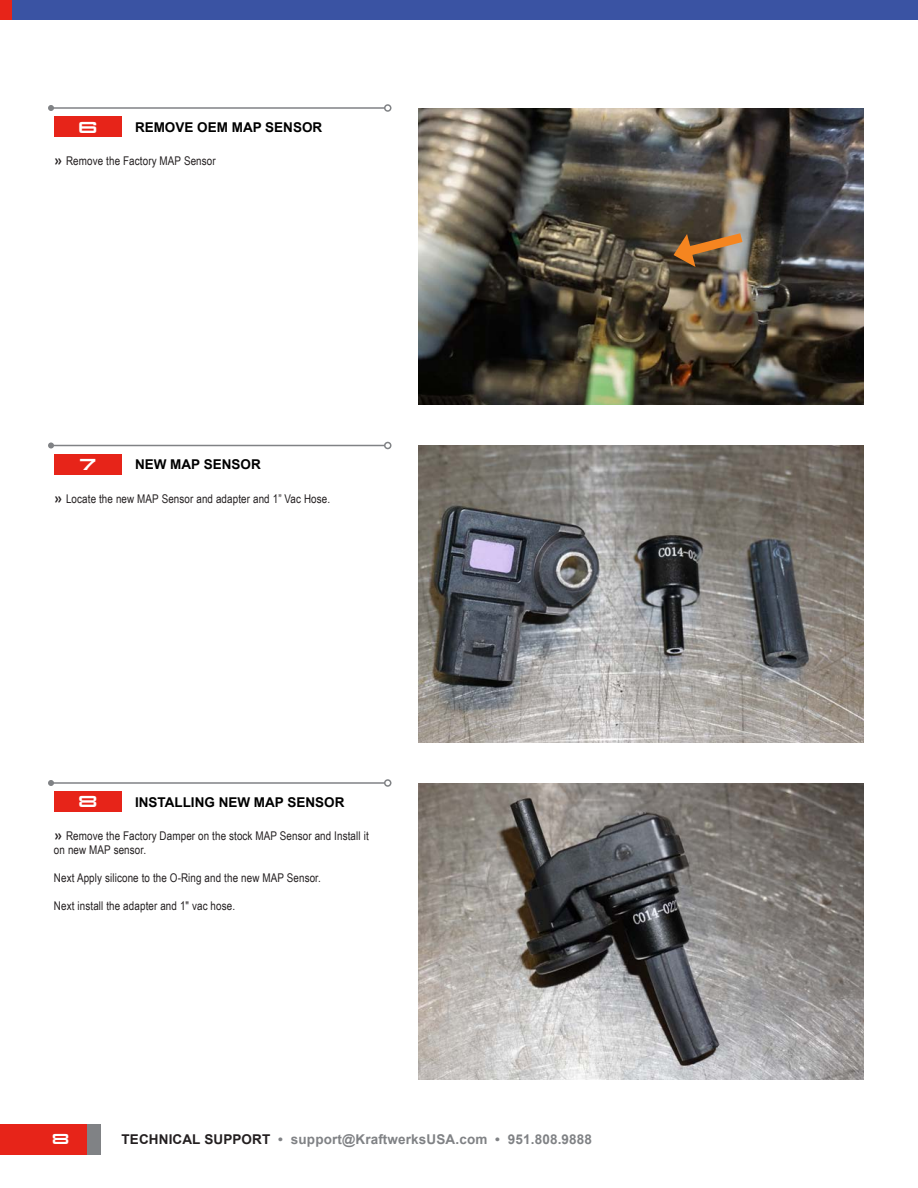
<style>
.page{position:relative;width:918px;height:1188px;background:#fff}
.page>*{position:absolute;margin:0;border:0;box-sizing:border-box;transform-origin:0 0}
.t1{font:16.5px "Aggie URWT Norm";color:#fff}
.t2{font:15px "Aggie URWT Norm";color:#fff}
.t3{font:700 13.5px "Arial";letter-spacing:.01em;color:#808285}
.t4{font:700 13.5px "Arial";color:#000}
.t5{font:12px/14px "Arial Narrow";letter-spacing:.01em;color:#231f20}
.s1{font-family:"Arial Rounded MT Bold";font-size:13.95px}
.s2{color:#231f20}
</style>
<div class="page">
<div style="left:0;top:0;width:12px;height:20px;background:#e72419"></div>
<div style="left:12px;top:0;width:906px;height:20px;background:#3a53a3"></div>
<div style="left:0;top:1124px;width:88px;height:30px;background:#e72419"></div>
<div style="left:88px;top:1124px;width:13px;height:30px;background:#808285"></div>
<img style="left:418px;top:446px;width:446px;height:296px">
<img style="left:418px;top:783px;width:446px;height:297px">
<img style="left:418px;top:108px;width:446px;height:297px">
<svg style="left:673px;top:227px;width:79px;height:40px;background:#8c6c4b"></svg>
<hr style="left:51px;top:107px;width:334px;height:2px;background:#808285">
<svg style="left:48px;top:105px;width:6px;height:6px"></svg>
<div style="left:384px;top:104px;width:8px;height:8px;border:2px solid #808285;border-radius:50%"></div>
<hr style="left:51px;top:445px;width:334px;height:1px;background:#808285">
<svg style="left:48px;top:442px;width:6px;height:6px"></svg>
<div style="left:384px;top:442px;width:8px;height:7px;border:2px solid #808285;border-radius:50%"></div>
<hr style="left:51px;top:782px;width:334px;height:2px;background:#808285">
<svg style="left:48px;top:780px;width:6px;height:6px"></svg>
<div style="left:384px;top:779px;width:8px;height:8px;border:2px solid #808285;border-radius:50%"></div>
<div style="left:54px;top:454px;width:68px;height:20px;background:#e72419"></div>
<div style="left:54px;top:117px;width:68px;height:20px;background:#e72419"></div>
<div style="left:54px;top:791px;width:68px;height:21px;background:#e72419"></div>
<p class="t1" style="left:78px;top:117px;width:21px">6</p>
<p class="t4" style="left:135px;top:118px;width:189px">REMOVE OEM MAP SENSOR</p>
<p class="t5" style="left:54px;top:154px;width:163px"><span class="s1">»</span> Remove the Factory MAP Sensor</p>
<p class="t1" style="left:78px;top:455px;width:21px">7</p>
<p class="t4" style="left:135px;top:456px;width:127px">NEW MAP SENSOR</p>
<p class="t5" style="left:54px;top:491px;width:278px"><span class="s1">»</span> Locate the new MAP Sensor and adapter and 1” Vac Hose.</p>
<p class="t1" style="left:78px;top:792px;width:21px">8</p>
<p class="t4" style="left:135px;top:793px;width:211px">INSTALLING NEW MAP SENSOR</p>
<p class="t5" style="left:54px;top:829px;width:316px"><span class="s1">»</span> Remove the Factory Damper on the stock MAP Sensor and Install it on new MAP sensor.</p>
<p class="t5" style="left:54px;top:870px;width:268px">Next Apply silicone to the O-Ring and the new MAP Sensor.</p>
<p class="t5" style="left:54px;top:898px;width:183px">Next install the adapter and 1" vac hose.</p>
<p class="t2" style="left:52px;top:1131px;width:19px">8</p>
<p class="t3" style="left:122px;top:1130px;width:472px"><span class="s2">TECHNICAL SUPPORT</span> • support@KraftwerksUSA.com • 951.808.9888</p>
</div>
